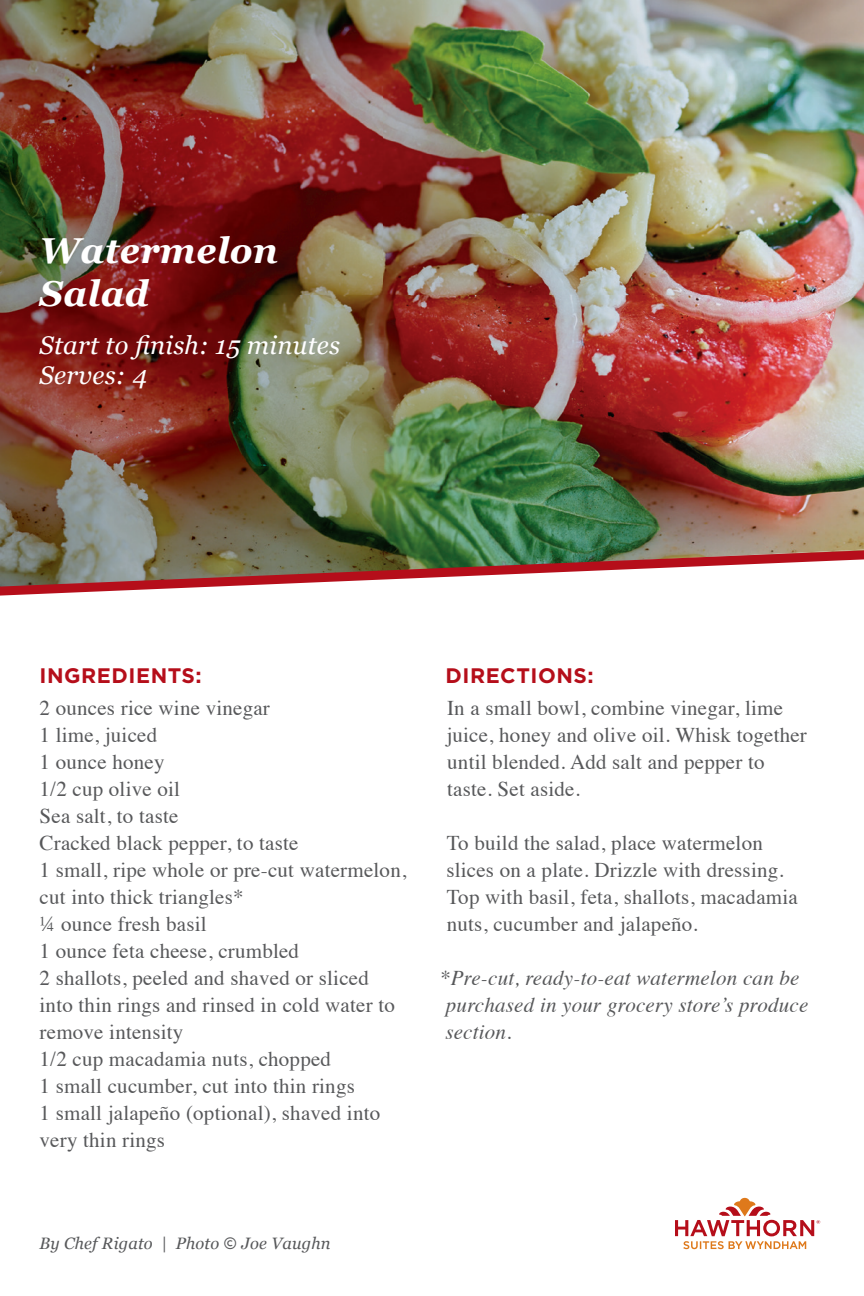
<style>
.page{position:relative;width:864px;height:1296px;background:#fff}
.page>*{position:absolute;margin:0;border:0;box-sizing:border-box;transform-origin:0 0}
.t1{font:italic 700 36px/43.2px "Georgia";letter-spacing:.01em;color:#fff}
.t2{font:italic 25.5px/30.6px "Georgia";letter-spacing:.01em;color:#fff}
.t3{font:21px/27px "Times";letter-spacing:.01em;color:#57585a}
.t4{font:italic 21px/27px "Times";letter-spacing:.01em;color:#57585a}
.t5{font:700 21px "Gotham";letter-spacing:.025em;color:#b50e1a}
.t6{font:italic 16.5px "Georgia";letter-spacing:.01em;color:#57585a}
.s1{font-family:"Brandon Grotesque";font-style:normal}
</style>
<div class="page">
<img style="left:0;top:0;width:768px;height:295px">
<img style="left:768px;top:0;width:96px;height:544px">
<img style="left:0;top:295px;width:384px;height:249px">
<img style="left:384px;top:295px;width:385px;height:249px">
<img style="left:0;top:544px;width:864px;height:52px">
<svg style="left:675px;top:1198px;width:145px;height:51px"></svg>
<h1 class="t1" style="left:40px;top:227px;width:240px">Watermelon<br>Salad</h1>
<p class="t2" style="left:40px;top:328px;width:302px">Start to finish: 15 minutes<br>Serves: 4</p>
<p class="t5" style="left:40px;top:661px;width:164px">INGREDIENTS:</p>
<p class="t5" style="left:445px;top:661px;width:150px">DIRECTIONS:</p>
<p class="t3" style="left:40px;top:692px;width:368px">2 ounces rice wine vinegar<br>1 lime, juiced<br>1 ounce honey<br>1/2 cup olive oil<br>Sea salt, to taste<br>Cracked black pepper, to taste<br>1 small, ripe whole or pre-cut watermelon, cut into thick triangles*<br>¼ ounce fresh basil<br>1 ounce feta cheese, crumbled<br>2 shallots, peeled and shaved or sliced into thin rings and rinsed in cold water to remove intensity<br>1/2 cup macadamia nuts, chopped<br>1 small cucumber, cut into thin rings<br>1 small jalapeño (optional), shaved into very thin rings</p>
<p class="t3" style="left:446px;top:693px;width:362px">In a small bowl, combine vinegar, lime juice, honey and olive oil. Whisk together until blended. Add salt and pepper to taste. Set aside.</p>
<p class="t3" style="left:446px;top:828px;width:353px">To build the salad, place watermelon slices on a plate. Drizzle with dressing.<br>Top with basil, feta, shallots, macadamia nuts, cucumber and jalapeño.</p>
<p class="t4" style="left:440px;top:963px;width:370px">*Pre-cut, ready-to-eat watermelon can be purchased in your grocery store’s produce section.</p>
<p class="t6" style="left:40px;top:1231px;width:293px">By Chef Rigato | Photo <span class="s1">©</span> Joe Vaughn</p>
</div>
